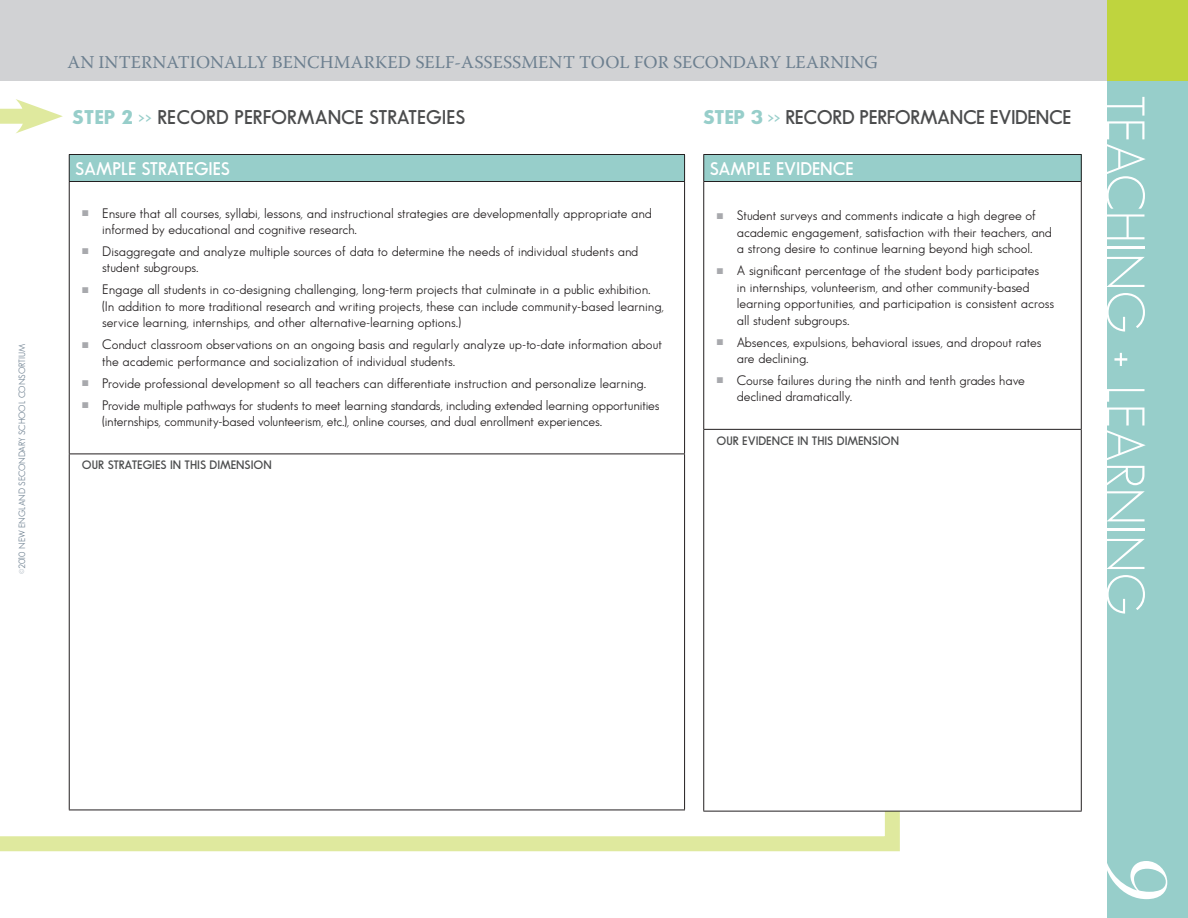
<style>
.page{position:relative;width:1188px;height:918px;background:#fff}
.page>*{position:absolute;margin:0;border:0;box-sizing:border-box;transform-origin:0 0}
.t1{font:94.5px "Warnock Pro It Disp";color:#fff}
.t2{font:52.5px "Sans Serif FLF";color:#fff}
.t3{font:600 19.5px "Sans Serif FLF";color:#4b4c4d}
.t4{font:600 19.5px "Sans Serif FLF";letter-spacing:-.02em;color:#4b4c4d}
.t5{font:18px "Warnock Pro";letter-spacing:.005em;color:#6c7f8f}
.t6{font:600 18px "Sans Serif FLF";color:#fff}
.t7{font:13.5px/16.5px "Sans Serif FLF";color:#231f20}
.t8{font:600 12px "Sans Serif FLF";color:#4b4c4d}
.t9{font:9px "Sans Serif FLF";color:#6c7f8f}
.s1{font-weight:700;color:#97ceca}
.s2{color:#97ceca}
.s3{font-size:12px;color:#a8a9ad}
</style>
<div class="page">
<div style="left:0;top:0;width:1188px;height:81px;background:#d1d2d4"></div>
<div style="left:1107px;top:81px;width:81px;height:837px;background:#97ceca"></div>
<div style="left:1107px;top:0;width:81px;height:81px;background:#bfd43e"></div>
<svg style="left:0;top:767px;width:900px;height:85px"></svg>
<div style="left:0;top:109px;width:35px;height:15px;background:#dfe99e"></div>
<svg style="left:16px;top:99px;width:47px;height:34px"></svg>
<div style="left:69px;top:154px;width:616px;height:28px;background:#97ceca"></div>
<svg style="left:70px;top:453px;width:614px;height:357px"></svg>
<hr style="left:69px;top:182px;width:1px;height:272px;background:#231f20">
<hr style="left:684px;top:182px;width:1px;height:272px;background:#231f20">
<hr style="left:69px;top:454px;width:616px;height:1px;background:#231f20">
<hr style="left:69px;top:454px;width:1px;height:356px;background:#231f20">
<hr style="left:684px;top:454px;width:1px;height:356px;background:#231f20">
<hr style="left:69px;top:810px;width:616px;height:1px;background:#231f20">
<hr style="left:69px;top:154px;width:616px;height:1px;background:#231f20">
<svg style="left:69px;top:155px;width:1px;height:26px"></svg>
<svg style="left:684px;top:155px;width:1px;height:26px"></svg>
<hr style="left:69px;top:181px;width:616px;height:1px;background:#231f20">
<div style="left:704px;top:154px;width:377px;height:28px;background:#97ceca"></div>
<svg style="left:704px;top:182px;width:377px;height:629px"></svg>
<hr style="left:703px;top:182px;width:1px;height:247px;background:#231f20">
<hr style="left:1081px;top:182px;width:1px;height:247px;background:#231f20">
<hr style="left:703px;top:429px;width:379px;height:1px;background:#231f20">
<hr style="left:703px;top:430px;width:1px;height:381px;background:#231f20">
<hr style="left:1081px;top:430px;width:1px;height:381px;background:#231f20">
<hr style="left:703px;top:811px;width:379px;height:1px;background:#231f20">
<hr style="left:703px;top:154px;width:379px;height:1px;background:#231f20">
<svg style="left:703px;top:155px;width:1px;height:26px"></svg>
<svg style="left:1081px;top:155px;width:1px;height:26px"></svg>
<hr style="left:703px;top:181px;width:379px;height:1px;background:#231f20">
<p class="t9" style="left:17px;top:574px;width:232px;rotate:-90deg">©2010 NEW ENGLAND SECONDARY SCHOOL CONSORTIUM</p>
<h3 class="t5" style="left:68px;top:51px;width:812px">AN INTERNATIONALLY BENCHMARKED SELF-ASSESSMENT TOOL FOR SECONDARY LEARNING</h3>
<h3 class="t3" style="left:73px;top:106px;width:394px"><span class="s1">STEP 2</span> <span class="s2">&gt;&gt;</span> RECORD PERFORMANCE STRATEGIES</h3>
<h3 class="t4" style="left:703px;top:106px;width:370px"><span class="s1">STEP 3</span> <span class="s2">&gt;&gt;</span> RECORD PERFORMANCE EVIDENCE</h3>
<h3 class="t6" style="left:75px;top:158px;width:156px">SAMPLE STRATEGIES</h3>
<p class="t7" style="left:102px;top:204px;width:551px;text-indent:-20px"><span class="s3">ƒ</span> Ensure that all courses, syllabi, lessons, and instructional strategies are developmentally appropriate and informed by educational and cognitive research.</p>
<p class="t7" style="left:102px;top:243px;width:537px;text-indent:-20px"><span class="s3">ƒ</span> Disaggregate and analyze multiple sources of data to determine the needs of individual students and student subgroups.</p>
<p class="t7" style="left:102px;top:281px;width:563px;text-indent:-20px"><span class="s3">ƒ</span> Engage all students in co-designing challenging, long-term projects that culminate in a public exhibition. (In addition to more traditional research and writing projects, these can include community-based learning, service learning, internships, and other alternative-learning options.)</p>
<p class="t7" style="left:102px;top:336px;width:561px;text-indent:-20px"><span class="s3">ƒ</span> Conduct classroom observations on an ongoing basis and regularly analyze up-to-date information about the academic performance and socialization of individual students.</p>
<p class="t7" style="left:82px;top:372px;width:579px;line-height:21.9px"><span class="s3">ƒ</span> Provide professional development so all teachers can differentiate instruction and personalize learning.<br><span class="s3">ƒ</span> Provide multiple pathways for students to meet learning standards, including extended learning opportunities</p>
<p class="t7" style="left:102px;top:413px;width:501px">(internships, community-based volunteerism, etc.), online courses, and dual enrollment experiences.</p>
<p class="t8" style="left:82px;top:459px;width:191px">OUR STRATEGIES IN THIS DIMENSION</p>
<h3 class="t6" style="left:710px;top:158px;width:146px">SAMPLE EVIDENCE</h3>
<p class="t7" style="left:737px;top:207px;width:317px;text-indent:-20px"><span class="s3">ƒ</span> Student surveys and comments indicate a high degree of academic engagement, satisfaction with their teachers, and a strong desire to continue learning beyond high school.</p>
<p class="t7" style="left:737px;top:262px;width:319px;text-indent:-20px"><span class="s3">ƒ</span> A significant percentage of the student body participates<br>in internships, volunteerism, and other community-based learning opportunities, and participation is consistent across all student subgroups.</p>
<p class="t7" style="left:737px;top:333px;width:306px;text-indent:-20px"><span class="s3">ƒ</span> Absences, expulsions, behavioral issues, and dropout rates are declining.</p>
<p class="t7" style="left:737px;top:372px;width:290px;text-indent:-20px"><span class="s3">ƒ</span> Course failures during the ninth and tenth grades have declined dramatically.</p>
<p class="t8" style="left:716px;top:434px;width:184px">OUR EVIDENCE IN THIS DIMENSION</p>
<h2 class="t2" style="left:1154px;top:94px;width:523px;rotate:90deg">TEACHING + LEARNING</h2>
<h1 class="t1" style="left:1188px;top:852px;width:49px;rotate:90deg">9</h1>
</div>
